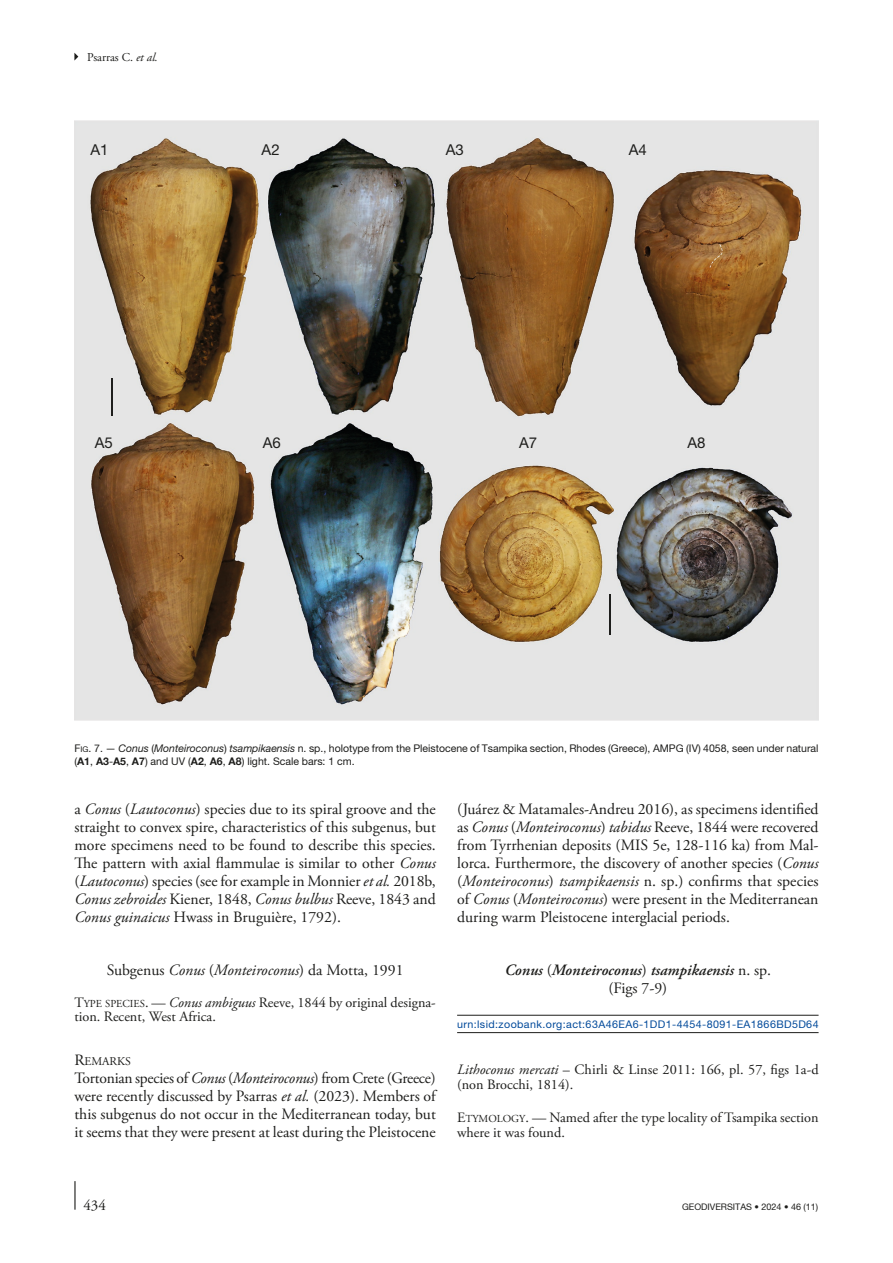
<style>
.page{position:relative;width:893px;height:1263px;background:#fff}
.page>*{position:absolute;margin:0;border:0;box-sizing:border-box;transform-origin:0 0}
.Texte_courant_1er_para{font:15.75px/18px "Adobe Garamond Pro";color:#1d1d1b;text-align:justify}
.Systématique_Ss-titre_isolé{font:italic 600 15.75px/18px "Adobe Garamond Pro";color:#1d1d1b;text-align:center}
.Systématique_Ss-titre_isolé-2{font:15.75px "Adobe Garamond Pro";color:#1d1d1b}
.t1{font:15px "Helvetica Neue";color:#1e1e1c}
.t2{font:15px "Adobe Garamond Pro";color:#1d1d1b}
.Matériel-diagnose{font:14.25px/14.9px "Adobe Garamond Pro";color:#1d1d1b}
.Synonymie{font:14.25px/14.9px "Adobe Garamond Pro";letter-spacing:.005em;color:#1d1d1b}
.t3{font:12px "Adobe Garamond Pro";color:#1d1d1b}
.Titre_2{font:11.85px "Adobe Garamond";color:#1d1d1b}
.t4{font:10.5px/12.8px "Helvetica Neue";color:#1d1d1b}
.LSID_espèce{font:10.5px "Helvetica Neue";letter-spacing:.035em;color:#00499a}
.t5{font:9px "Helvetica Neue";color:#1d1d1b}
.s1{font-style:italic}
.s2{font-style:inherit}
.s3{font-size:7.8px}
.s4{font-weight:700}
.s5{font-family:"Adobe Garamond"}
.s6{font-family:"Adobe Garamond";font-size:10.65px}
.s7{font-size:15.75px}
.s8{font-weight:400;font-style:normal}
</style>
<div class="page">
<hr style="left:74px;top:1181px;width:2px;height:29px;background:#1d1d1b">
<svg style="left:74px;top:53px;width:4px;height:8px"></svg>
<hr style="left:457px;top:1015px;width:362px;height:1px;background:#1d1d1b">
<hr style="left:457px;top:1032px;width:362px;height:1px;background:#1d1d1b">
<img style="left:74px;top:121px;width:745px;height:599px">
<hr style="left:111px;top:378px;width:1px;height:38px;background:#1e1e1c">
<hr style="left:609px;top:594px;width:2px;height:41px;background:#1e1e1c">
<p class="t3" style="left:87px;top:50px;width:72px">Psarras C. <span class="s1">et al.</span></p>
<p class="t1" style="left:91px;top:141px;width:20px">A1</p>
<p class="t1" style="left:262px;top:141px;width:20px">A2</p>
<p class="t1" style="left:446px;top:141px;width:20px">A3</p>
<p class="t1" style="left:629px;top:141px;width:20px">A4</p>
<p class="t1" style="left:95px;top:433px;width:20px">A5</p>
<p class="t1" style="left:263px;top:433px;width:20px">A6</p>
<p class="t1" style="left:519px;top:433px;width:20px">A7</p>
<p class="t1" style="left:687px;top:433px;width:20px">A8</p>
<p class="t4" style="left:74px;top:741px;width:746px"><span class="s2">F</span><span class="s3">ig</span><span class="s2">. 7</span>. — <span class="s1">Conus</span> (<span class="s1">Monteiroconus</span>) <span class="s1">tsampikaensis</span> n. sp., holotype from the Pleistocene of Tsampika section, Rhodes (Greece), AMPG (IV) 4058, seen under natural (<span class="s4">A1</span>, <span class="s4">A3</span>-<span class="s4">A5</span>, <span class="s4">A7</span>) and UV (<span class="s4">A2</span>, <span class="s4">A6</span>, <span class="s4">A8</span>) light. Scale bars: 1 cm.</p>
<p class="Texte_courant_1er_para" style="left:74px;top:800px;width:363px">a <span class="s1">Conus</span> (<span class="s1">Lautoconus</span>) species due to its spiral groove and the straight to convex spire, characteristics of this subgenus, but more specimens need to be found to describe this species.<br>The pattern with axial flammulae is similar to other <span class="s1">Conus </span>(<span class="s1">Lautoconus</span>) species (see for example in Monnier <span class="s1">et al.</span> 2018b, <span class="s1">Conus zebroides</span> Kiener, 1848, <span class="s1">Conus bulbus</span> Reeve, 1843 and <span class="s1">Conus guinaicus</span> Hwass in Bruguière, 1792).</p>
<p class="Systématique_Ss-titre_isolé-2" style="left:107px;top:961px;width:298px">Subgenus <span class="s1">Conus</span> (<span class="s1">Monteiroconus</span>) da Motta, 1991</p>
<p class="Matériel-diagnose" style="left:74px;top:995px;width:363px"><span class="s5">T</span><span class="s6">YPE SPECIES</span>. — <span class="s1">Conus ambiguus</span> Reeve, 1844 by original designa&shy;tion. Recent, West Africa.</p>
<p class="Titre_2" style="left:74px;top:1055px;width:58px"><span class="s7">R</span>EMARKS</p>
<p class="Texte_courant_1er_para" style="left:74px;top:1070px;width:363px">Tortonian species of <span class="s1">Conus</span> (<span class="s1">Monteiroconus</span>) from Crete (Greece) were recently discussed by Psarras <span class="s1">et al.</span> (2023). Members of this subgenus do not occur in the Mediterranean today, but it seems that they were present at least during the Pleistocene</p>
<p class="Texte_courant_1er_para" style="left:457px;top:800px;width:363px">(Juárez &amp; Matamales-Andreu 2016), as specimens identified as <span class="s1">Conus</span> (<span class="s1">Monteiroconus</span>) <span class="s1">tabidus</span> Reeve, 1844 were recovered from Tyrrhenian deposits (MIS 5e, 128-116 ka) from Mal&shy;lorca. Furthermore, the discovery of another species (<span class="s1">Conus </span>(<span class="s1">Monteiroconus</span>) <span class="s1">tsampikaensis</span> n. sp.) confirms that species of <span class="s1">Conus</span> (<span class="s1">Monteiroconus</span>) were present in the Mediterranean during warm Pleistocene interglacial periods.</p>
<p class="Systématique_Ss-titre_isolé" style="left:505px;top:962px;width:268px">Conus <span class="s8">(</span>Monteiroconus<span class="s8">)</span> tsampikaensis <span class="s8">n. sp. (Figs 7-9)</span></p>
<p class="LSID_espèce" style="left:457px;top:1018px;width:363px">urn:lsid:zoobank.org:act:63A46EA6-1DD1-4454-8091-EA1866BD5D64</p>
<p class="Synonymie" style="left:457px;top:1063px;width:363px"><span class="s1">Lithoconus mercati</span> – Chirli &amp; Linse 2011: 166, pl. 57, figs 1a-d (non Brocchi, 1814).</p>
<p class="Matériel-diagnose" style="left:457px;top:1111px;width:363px"><span class="s5">E</span><span class="s6">TYMOLOGY</span>. — Named after the type locality of Tsampika section where it was found.</p>
<p class="t2" style="left:83px;top:1196px;width:24px">434</p>
<p class="t5" style="left:682px;top:1201px;width:138px">GEODIVERSITAS • 2024 • 46 (11)</p>
</div>
